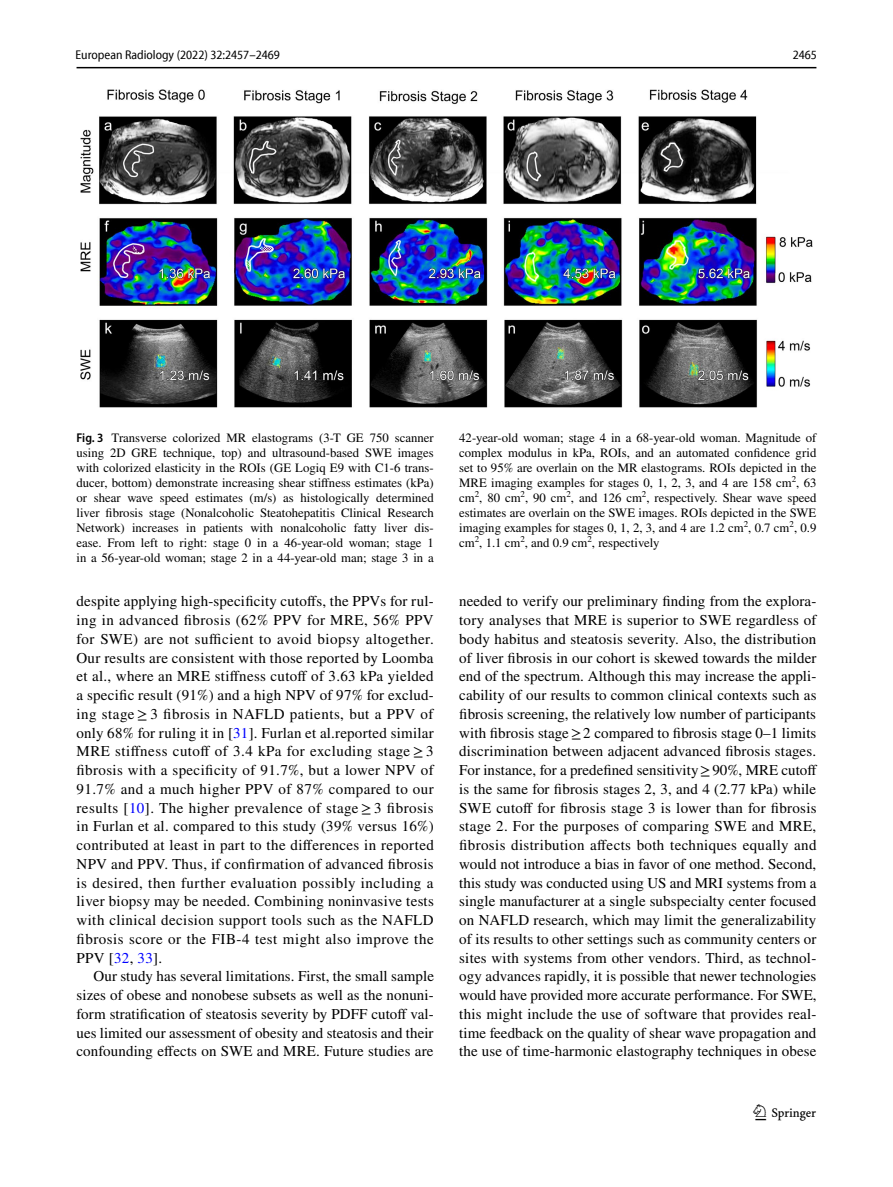
<style>
.page{position:relative;width:893px;height:1187px;background:#fff}
.page>*{position:absolute;margin:0;border:0;box-sizing:border-box;transform-origin:0 0}
.t1{font:22.5px "Springnew Regular 3";color:#000}
.t2{font:15px/18.8px "STIX";letter-spacing:.01em;color:#000;text-align:justify}
.t3{font:12.75px/15px "STIX";color:#000;text-align:justify}
.t4{font:semi-condensed 12.75px "Myriad Pro Unic";color:#000}
.s1{font-family:"Myriad Pro";font-weight:600;font-stretch:semi-condensed}
.s2{color:#00f}
</style>
<div class="page">
<hr style="left:77px;top:67px;width:739px;height:1px;background:#000">
<img style="left:81px;top:90px;width:731px;height:317px">
<p class="t4" style="left:76px;top:50px;width:206px">European Radiology (2022) 32:2457–2469</p>
<p class="t4" style="left:793px;top:50px;width:26px">2465</p>
<p class="t3" style="left:77px;top:431px;width:359px"><span class="s1">Fig. 3</span> Transverse colorized MR elastograms (3-T GE 750 scanner using 2D GRE technique, top) and ultrasound-based SWE images with colorized elasticity in the ROIs (GE Logiq E9 with C1-6 trans&shy;ducer, bottom) demonstrate increasing shear stiffness estimates (kPa) or shear wave speed estimates (m/s) as histologically determined liver fibrosis stage (Nonalcoholic Steatohepatitis Clinical Research Network) increases in patients with nonalcoholic fatty liver dis&shy;ease. From left to right: stage 0 in a 46-year-old woman; stage 1 in a 56-year-old woman; stage 2 in a 44-year-old man; stage 3 in a</p>
<p class="t3" style="left:459px;top:431px;width:359px">42-year-old woman; stage 4 in a 68-year-old woman. Magnitude of complex modulus in kPa, ROIs, and an automated confidence grid set to 95% are overlain on the MR elastograms. ROIs depicted in the MRE imaging examples for stages 0, 1, 2, 3, and 4 are 158 cm<sup>2</sup>, 63 cm<sup>2</sup>, 80 cm<sup>2</sup>, 90 cm<sup>2</sup>, and 126 cm<sup>2</sup>, respectively. Shear wave speed estimates are overlain on the SWE images. ROIs depicted in the SWE imaging examples for stages 0, 1, 2, 3, and 4 are 1.2 cm<sup>2</sup>, 0.7 cm<sup>2</sup>, 0.9 cm<sup>2</sup>, 1.1 cm<sup>2</sup>, and 0.9 cm<sup>2</sup>, respectively</p>
<p class="t2" style="left:77px;top:592px;width:359px">despite applying high-specificity cutoffs, the PPVs for rul&shy;ing in advanced fibrosis (62% PPV for MRE, 56% PPV for SWE) are not sufficient to avoid biopsy altogether.<br>Our results are consistent with those reported by Loomba et al., where an MRE stiffness cutoff of 3.63 kPa yielded a specific result (91%) and a high NPV of 97% for exclud&shy;ing stage ≥ 3 fibrosis in NAFLD patients, but a PPV of only 68% for ruling it in [<span class="s2">31</span>]. Furlan et al.reported similar MRE stiffness cutoff of 3.4 kPa for excluding stage ≥ 3 fibrosis with a specificity of 91.7%, but a lower NPV of 91.7% and a much higher PPV of 87% compared to our results [<span class="s2">10</span>]. The higher prevalence of stage ≥ 3 fibrosis in Furlan et al. compared to this study (39% versus 16%) contributed at least in part to the differences in reported NPV and PPV. Thus, if confirmation of advanced fibrosis is desired, then further evaluation possibly including a liver biopsy may be needed. Combining noninvasive tests with clinical decision support tools such as the NAFLD fibrosis score or the FIB-4 test might also improve the PPV [<span class="s2">32</span>, <span class="s2">33</span>].</p>
<p class="t2" style="left:77px;top:967px;width:359px;text-indent:17px">Our study has several limitations. First, the small sample sizes of obese and nonobese subsets as well as the nonuni&shy;form stratification of steatosis severity by PDFF cutoff val&shy;ues limited our assessment of obesity and steatosis and their confounding effects on SWE and MRE. Future studies are</p>
<p class="t2" style="left:459px;top:592px;width:359px">needed to verify our preliminary finding from the explora&shy;tory analyses that MRE is superior to SWE regardless of body habitus and steatosis severity. Also, the distribution of liver fibrosis in our cohort is skewed towards the milder end of the spectrum. Although this may increase the appli&shy;cability of our results to common clinical contexts such as fibrosis screening, the relatively low number of participants with fibrosis stage≥2 compared to fibrosis stage 0–1 limits discrimination between adjacent advanced fibrosis stages.<br>For instance, for a predefined sensitivity≥90%, MRE cutoff is the same for fibrosis stages 2, 3, and 4 (2.77 kPa) while SWE cutoff for fibrosis stage 3 is lower than for fibrosis stage 2. For the purposes of comparing SWE and MRE, fibrosis distribution affects both techniques equally and would not introduce a bias in favor of one method. Second, this study was conducted using US and MRI systems from a single manufacturer at a single subspecialty center focused on NAFLD research, which may limit the generalizability of its results to other settings such as community centers or sites with systems from other vendors. Third, as technol&shy;ogy advances rapidly, it is possible that newer technologies would have provided more accurate performance. For SWE, this might include the use of software that provides real&shy;time feedback on the quality of shear wave propagation and the use of time-harmonic elastography techniques in obese</p>
<h1 class="t1" style="left:755px;top:1104px;width:62px">1 3</h1>
</div>
